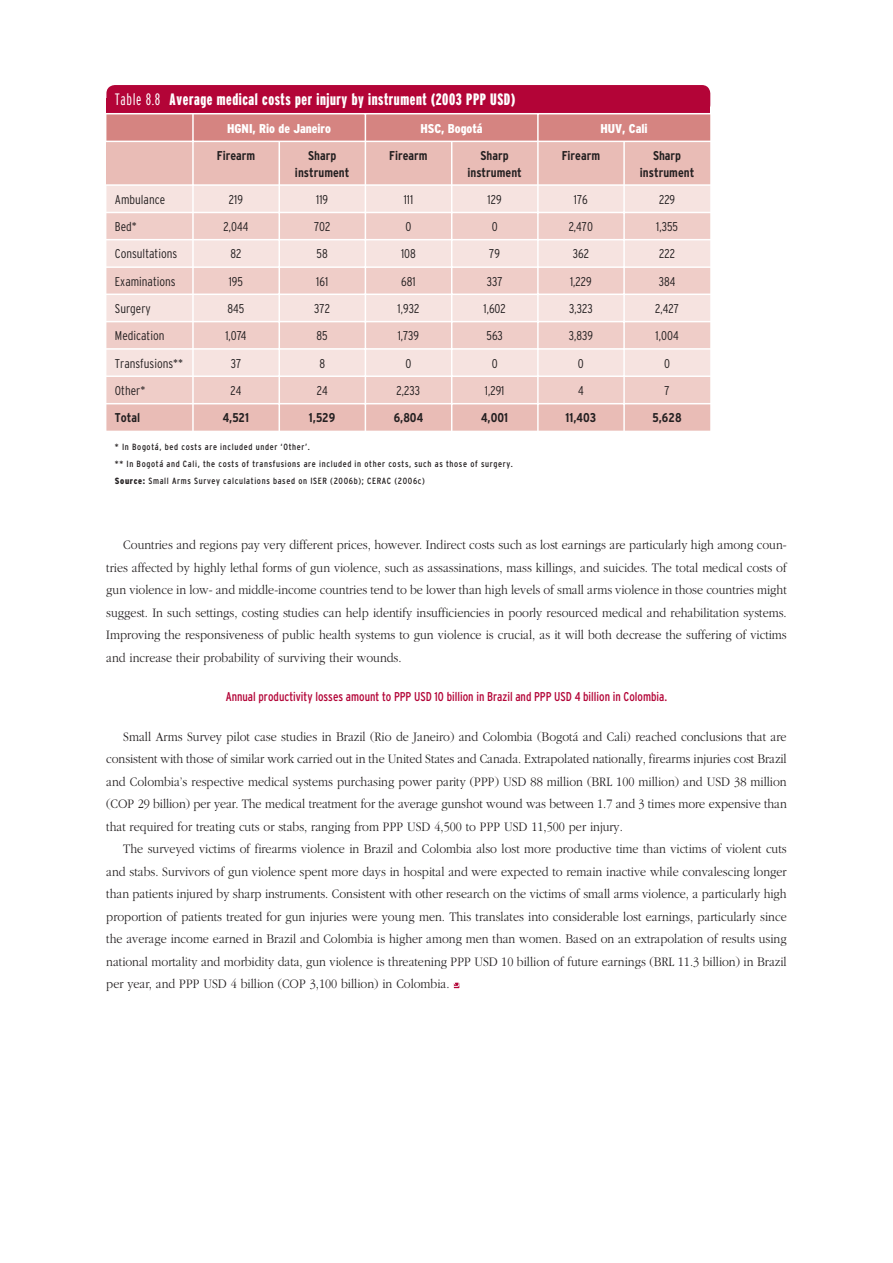
<style>
.page{position:relative;width:893px;height:1263px;background:#fff}
.page>*{position:absolute;margin:0;border:0;box-sizing:border-box;transform-origin:0 0}
.t1{font:900 extra-condensed 16.5px "Interstate";letter-spacing:.035em;color:#fff}
.t2{font:300 13.5px/22.5px "Garamond";color:#231f20;text-align:justify;scale:.9 1}
.t3{font:300 condensed 12.75px "Interstate";color:#231f20}
.t4{font:700 condensed 12.75px/16.5px "Interstate";color:#231f20;text-align:center}
.t5{font:condensed 12.75px "Interstate";color:#b30437;scale:.95 1}
.t6{font:900 condensed 12.75px "Interstate";color:#fff}
.t7{font:condensed 9px/17px "Interstate";letter-spacing:.07em;color:#231f20}
.s1{font-weight:300}
.s2{font-weight:900}
</style>
<div class="page">
<svg style="left:453px;top:982px;width:7px;height:7px"></svg>
<div style="left:106px;top:85px;width:604px;height:28px;background:#b30437;border-radius:9px"></div>
<svg style="left:106px;top:114px;width:604px;height:27px;background:#d68885"></svg>
<div style="left:106px;top:142px;width:604px;height:289px;background:#e9bcb6"></div>
<div style="left:106px;top:186px;width:604px;height:26px;background:#f6e3e0"></div>
<svg style="left:106px;top:213px;width:604px;height:190px;background:#f2d6d2"></svg>
<hr style="left:103px;top:212px;width:614px;height:1px;background:#fff">
<hr style="left:103px;top:239px;width:614px;height:1px;background:#fff">
<hr style="left:103px;top:266px;width:614px;height:2px;background:#fff">
<hr style="left:103px;top:294px;width:614px;height:1px;background:#fff">
<hr style="left:103px;top:321px;width:614px;height:1px;background:#fff">
<hr style="left:103px;top:348px;width:614px;height:2px;background:#fff">
<hr style="left:103px;top:375px;width:614px;height:2px;background:#fff">
<hr style="left:103px;top:403px;width:614px;height:1px;background:#fff">
<hr style="left:278px;top:141px;width:2px;height:294px;background:#fff">
<hr style="left:365px;top:114px;width:1px;height:321px;background:#fff">
<hr style="left:451px;top:141px;width:1px;height:294px;background:#fff">
<hr style="left:537px;top:114px;width:2px;height:321px;background:#fff">
<hr style="left:623px;top:142px;width:2px;height:293px;background:#fff">
<div style="left:106px;top:142px;width:87px;height:43px;background:#e9bcb6"></div>
<hr style="left:192px;top:114px;width:2px;height:321px;background:#fff">
<hr style="left:103px;top:184px;width:614px;height:2px;background:#fff">
<p class="t1" style="left:115px;top:93px;width:402px"><span class="s1">Table 8.8</span> Average medical costs per injury by instrument (2003 PPP USD)</p>
<p class="t6" style="left:227px;top:124px;width:106px">HGNI, Rio de Janeiro</p>
<p class="t6" style="left:420px;top:124px;width:64px">HSC, Bogotá</p>
<p class="t6" style="left:600px;top:124px;width:49px">HUV, Cali</p>
<p class="t4" style="left:217px;top:148px;width:40px">Firearm</p>
<p class="t4" style="left:295px;top:148px;width:56px">Sharp instrument</p>
<p class="t4" style="left:389px;top:148px;width:40px">Firearm</p>
<p class="t4" style="left:467px;top:148px;width:56px">Sharp instrument</p>
<p class="t4" style="left:562px;top:148px;width:40px">Firearm</p>
<p class="t4" style="left:640px;top:148px;width:56px">Sharp instrument</p>
<p class="t3" style="left:115px;top:195px;width:52px">Ambulance</p>
<p class="t3" style="left:229px;top:195px;width:16px">219</p>
<p class="t3" style="left:316px;top:195px;width:13px">119</p>
<p class="t3" style="left:404px;top:195px;width:11px">111</p>
<p class="t3" style="left:488px;top:195px;width:16px">129</p>
<p class="t3" style="left:574px;top:195px;width:15px">176</p>
<p class="t3" style="left:659px;top:195px;width:18px">229</p>
<p class="t3" style="left:115px;top:222px;width:23px">Bed*</p>
<p class="t3" style="left:224px;top:222px;width:26px">2,044</p>
<p class="t3" style="left:314px;top:222px;width:18px">702</p>
<p class="t3" style="left:405px;top:222px;width:7px">0</p>
<p class="t3" style="left:492px;top:222px;width:7px">0</p>
<p class="t3" style="left:569px;top:222px;width:26px">2,470</p>
<p class="t3" style="left:656px;top:222px;width:23px">1,355</p>
<p class="t3" style="left:115px;top:249px;width:64px">Consultations</p>
<p class="t3" style="left:230px;top:249px;width:12px">82</p>
<p class="t3" style="left:317px;top:249px;width:13px">58</p>
<p class="t3" style="left:401px;top:249px;width:16px">108</p>
<p class="t3" style="left:489px;top:249px;width:12px">79</p>
<p class="t3" style="left:573px;top:249px;width:18px">362</p>
<p class="t3" style="left:659px;top:249px;width:17px">222</p>
<p class="t3" style="left:115px;top:276px;width:62px">Examinations</p>
<p class="t3" style="left:229px;top:276px;width:16px">195</p>
<p class="t3" style="left:316px;top:276px;width:13px">161</p>
<p class="t3" style="left:401px;top:276px;width:16px">681</p>
<p class="t3" style="left:487px;top:276px;width:17px">337</p>
<p class="t3" style="left:570px;top:276px;width:23px">1,229</p>
<p class="t3" style="left:659px;top:276px;width:18px">384</p>
<p class="t3" style="left:115px;top:304px;width:37px">Surgery</p>
<p class="t3" style="left:227px;top:304px;width:18px">845</p>
<p class="t3" style="left:314px;top:304px;width:17px">372</p>
<p class="t3" style="left:398px;top:304px;width:23px">1,932</p>
<p class="t3" style="left:483px;top:304px;width:24px">1,602</p>
<p class="t3" style="left:569px;top:304px;width:25px">3,323</p>
<p class="t3" style="left:655px;top:304px;width:25px">2,427</p>
<p class="t3" style="left:115px;top:331px;width:51px">Medication</p>
<p class="t3" style="left:225px;top:331px;width:23px">1,074</p>
<p class="t3" style="left:317px;top:331px;width:13px">85</p>
<p class="t3" style="left:398px;top:331px;width:23px">1,739</p>
<p class="t3" style="left:486px;top:331px;width:18px">563</p>
<p class="t3" style="left:569px;top:331px;width:26px">3,839</p>
<p class="t3" style="left:655px;top:331px;width:25px">1,004</p>
<p class="t3" style="left:115px;top:358px;width:70px">Transfusions**</p>
<p class="t3" style="left:231px;top:358px;width:12px">37</p>
<p class="t3" style="left:319px;top:358px;width:7px">8</p>
<p class="t3" style="left:405px;top:358px;width:7px">0</p>
<p class="t3" style="left:492px;top:358px;width:7px">0</p>
<p class="t3" style="left:578px;top:358px;width:7px">0</p>
<p class="t3" style="left:664px;top:358px;width:7px">0</p>
<p class="t3" style="left:115px;top:386px;width:32px">Other*</p>
<p class="t3" style="left:230px;top:386px;width:12px">24</p>
<p class="t3" style="left:317px;top:386px;width:12px">24</p>
<p class="t3" style="left:397px;top:386px;width:25px">2,233</p>
<p class="t3" style="left:485px;top:386px;width:21px">1,291</p>
<p class="t3" style="left:578px;top:386px;width:7px">4</p>
<p class="t3" style="left:664px;top:386px;width:7px">7</p>
<p class="t4" style="left:115px;top:410px;width:27px">Total</p>
<p class="t4" style="left:223px;top:410px;width:28px">4,521</p>
<p class="t4" style="left:309px;top:410px;width:28px">1,529</p>
<p class="t4" style="left:394px;top:410px;width:31px">6,804</p>
<p class="t4" style="left:481px;top:410px;width:29px">4,001</p>
<p class="t4" style="left:565px;top:410px;width:32px">11,403</p>
<p class="t4" style="left:652px;top:410px;width:31px">5,628</p>
<p class="t7" style="left:115px;top:439px;width:400px">* In Bogotá, bed costs are included under ‘Other’.<br>** In Bogotá and Cali, the costs of transfusions are included in other costs, such as those of surgery.<br><span class="s2">Source:</span> Small Arms Survey calculations based on ISER (2006b); CERAC (2006c)</p>
<p class="t2" style="left:106px;top:535px;width:757px;text-indent:17px">Countries and regions pay very different prices, however. Indirect costs such as lost earnings are particularly high among coun&shy;tries affected by highly lethal forms of gun violence, such as assassinations, mass killings, and suicides. The total medical costs of gun violence in low- and middle-income countries tend to be lower than high levels of small arms violence in those countries might suggest. In such settings, costing studies can help identify insufficiencies in poorly resourced medical and rehabilitation systems.<br>Improving the responsiveness of public health systems to gun violence is crucial, as it will both decrease the suffering of victims and increase their probability of surviving their wounds.</p>
<p class="t5" style="left:226px;top:692px;width:466px">Annual productivity losses amount to PPP USD 10 billion in Brazil and PPP USD 4 billion in Colombia.</p>
<p class="t2" style="left:106px;top:726px;width:757px;text-indent:17px">Small Arms Survey pilot case studies in Brazil (Rio de Janeiro) and Colombia (Bogotá and Cali) reached conclusions that are consistent with those of similar work carried out in the United States and Canada. Extrapolated nationally, firearms injuries cost Brazil and Colombia’s respective medical systems purchasing power parity (PPP) USD 88 million (BRL 100 million) and USD 38 million (COP 29 billion) per year. The medical treatment for the average gunshot wound was between 1.7 and 3 times more expensive than that required for treating cuts or stabs, ranging from PPP USD 4,500 to PPP USD 11,500 per injury.</p>
<p class="t2" style="left:106px;top:839px;width:757px;text-indent:17px">The surveyed victims of firearms violence in Brazil and Colombia also lost more productive time than victims of violent cuts and stabs. Survivors of gun violence spent more days in hospital and were expected to remain inactive while convalescing longer than patients injured by sharp instruments. Consistent with other research on the victims of small arms violence, a particularly high proportion of patients treated for gun injuries were young men. This translates into considerable lost earnings, particularly since the average income earned in Brazil and Colombia is higher among men than women. Based on an extrapolation of results using national mortality and morbidity data, gun violence is threatening PPP USD 10 billion of future earnings (BRL 11.3 billion) in Brazil per year, and PPP USD 4 billion (COP 3,100 billion) in Colombia.</p>
</div>
